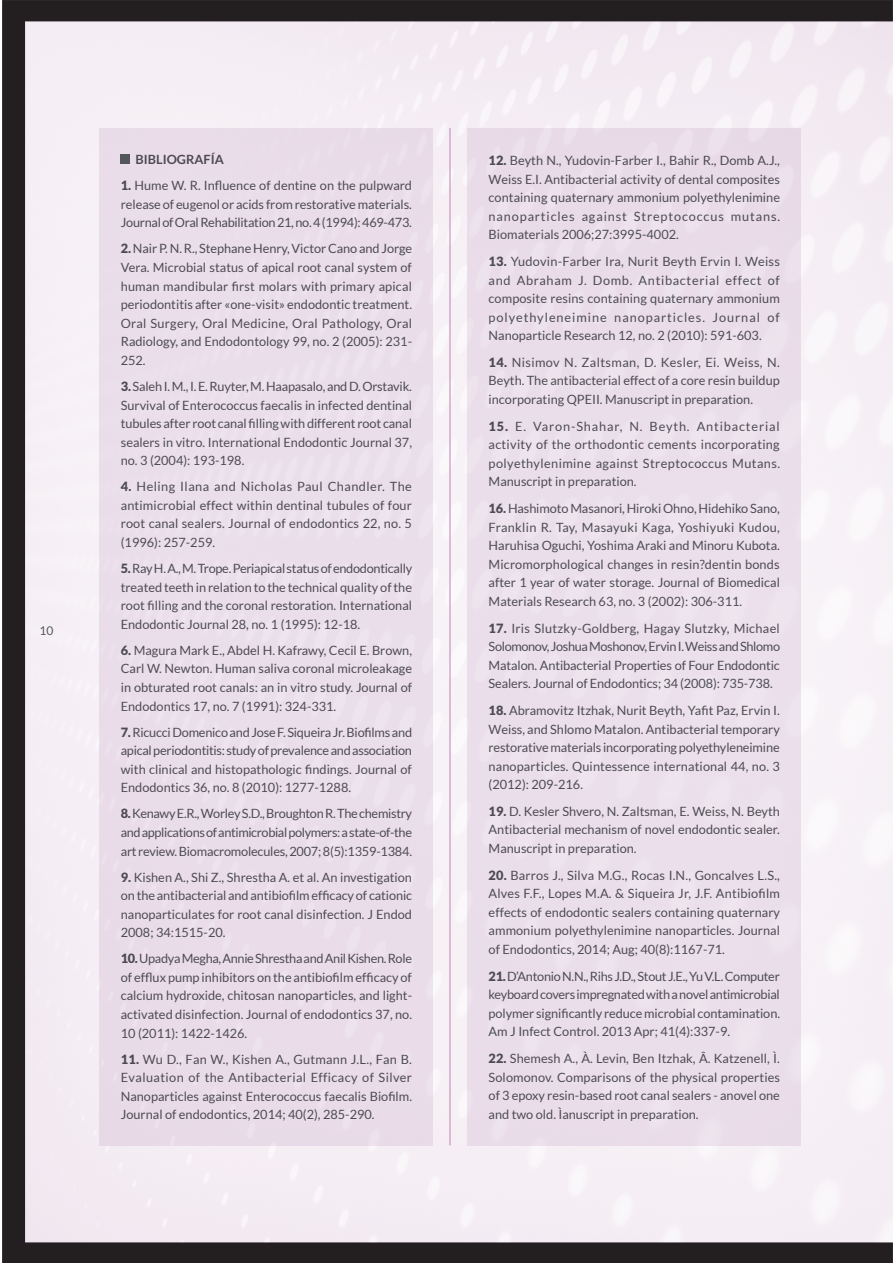
<style>
.page{position:relative;width:893px;height:1263px;background:#fff}
.page>*{position:absolute;margin:0;border:0;box-sizing:border-box;transform-origin:0 0}
.t1{font:12.75px/18.5px "Lato";color:#54575a;text-align:justify}
.t2{font:700 12.75px "Lato";color:#54575a}
.t3{font:12px "Lato";color:#54575a}
.s1{font-weight:900}
</style>
<div class="page">
<div style="left:2px;top:0;width:891px;height:1263px;background:#231f20"></div>
<div style="left:25px;top:21px;width:868px;height:1221px;background:#f5eff5"></div>
<hr style="left:450px;top:128px;width:1px;height:1017px;background:#bc86b3">
<div style="left:100px;top:128px;width:333px;height:1017px;background:#eadeea"></div>
<div style="left:467px;top:128px;width:334px;height:1017px;background:#eadeea"></div>
<div style="left:121px;top:155px;width:9px;height:9px;background:#54575a"></div>
<p class="t3" style="left:39px;top:624px;width:15px">10</p>
<p class="t2" style="left:136px;top:152px;width:90px">BIBLIOGRAFÍA</p>
<p class="t1" style="left:121px;top:176px;width:293px"><span class="s1">1.</span> Hume W. R. Influence of dentine on the pulpward release of eugenol or acids from restorative materials.<br>Journal of Oral Rehabilitation 21, no. 4 (1994): 469-473.</p>
<p class="t1" style="left:121px;top:239px;width:293px"><span class="s1">2.</span> Nair P. N. R., Stephane Henry, Victor Cano and Jorge Vera. Microbial status of apical root canal system of human mandibular first molars with primary apical periodontitis after «one-visit» endodontic treatment.<br>Oral Surgery, Oral Medicine, Oral Pathology, Oral Radiology, and Endodontology 99, no. 2 (2005): 231- 252.</p>
<p class="t1" style="left:121px;top:377px;width:293px"><span class="s1">3.</span> Saleh I. M., I. E. Ruyter, M. Haapasalo, and D. Orstavik.<br>Survival of Enterococcus faecalis in infected dentinal tubules after root canal filling with different root canal sealers in vitro. International Endodontic Journal 37, no. 3 (2004): 193-198.</p>
<p class="t1" style="left:121px;top:477px;width:293px"><span class="s1">4.</span> Heling Ilana and Nicholas Paul Chandler. The antimicrobial effect within dentinal tubules of four root canal sealers. Journal of endodontics 22, no. 5 (1996): 257-259.</p>
<p class="t1" style="left:121px;top:559px;width:293px"><span class="s1">5.</span> Ray H. A., M. Trope. Periapical status of endodontically treated teeth in relation to the technical quality of the root filling and the coronal restoration. International Endodontic Journal 28, no. 1 (1995): 12-18.</p>
<p class="t1" style="left:121px;top:641px;width:293px"><span class="s1">6.</span> Magura Mark E., Abdel H. Kafrawy, Cecil E. Brown, Carl W. Newton. Human saliva coronal microleakage in obturated root canals: an in vitro study. Journal of Endodontics 17, no. 7 (1991): 324-331.</p>
<p class="t1" style="left:121px;top:723px;width:293px"><span class="s1">7.</span> Ricucci Domenico and Jose F. Siqueira Jr. Biofilms and apical periodontitis: study of prevalence and association with clinical and histopathologic findings. Journal of Endodontics 36, no. 8 (2010): 1277-1288.</p>
<p class="t1" style="left:121px;top:804px;width:293px"><span class="s1">8.</span> Kenawy E.R., Worley S.D., Broughton R. The chemistry and applications of antimicrobial polymers: a state-of-the art review. Biomacromolecules, 2007; 8(5):1359-1384.</p>
<p class="t1" style="left:121px;top:867px;width:293px"><span class="s1">9.</span> Kishen A., Shi Z., Shrestha A. et al. An investigation on the antibacterial and antibiofilm efficacy of cationic nanoparticulates for root canal disinfection. J Endod 2008; 34:1515-20.</p>
<p class="t1" style="left:121px;top:949px;width:293px"><span class="s1">10.</span> Upadya Megha, Annie Shrestha and Anil Kishen. Role of efflux pump inhibitors on the antibiofilm efficacy of calcium hydroxide, chitosan nanoparticles, and light&shy;activated disinfection. Journal of endodontics 37, no.<br>10 (2011): 1422-1426.</p>
<p class="t1" style="left:121px;top:1050px;width:293px"><span class="s1">11.</span> Wu D., Fan W., Kishen A., Gutmann J.L., Fan B.<br>Evaluation of the Antibacterial Efficacy of Silver Nanoparticles against Enterococcus faecalis Biofilm.<br>Journal of endodontics, 2014; 40(2), 285-290.</p>
<p class="t1" style="left:489px;top:151px;width:293px"><span class="s1">12.</span> Beyth N., Yudovin-Farber I., Bahir R., Domb A.J., Weiss E.I. Antibacterial activity of dental composites containing quaternary ammonium polyethylenimine nanoparticles against Streptococcus mutans.<br>Biomaterials 2006;27:3995-4002.</p>
<p class="t1" style="left:489px;top:252px;width:293px"><span class="s1">13.</span> Yudovin-Farber Ira, Nurit Beyth Ervin I. Weiss and Abraham J. Domb. Antibacterial effect of composite resins containing quaternary ammonium polyethyleneimine nanoparticles. Journal of Nanoparticle Research 12, no. 2 (2010): 591-603.</p>
<p class="t1" style="left:489px;top:353px;width:293px"><span class="s1">14.</span> Nisimov N. Zaltsman, D. Kesler, Ei. Weiss, N.<br>Beyth. The antibacterial effect of a core resin buildup incorporating QPEII. Manuscript in preparation.</p>
<p class="t1" style="left:489px;top:417px;width:293px"><span class="s1">15.</span> E. Varon-Shahar, N. Beyth. Antibacterial activity of the orthodontic cements incorporating polyethylenimine against Streptococcus Mutans.<br>Manuscript in preparation.</p>
<p class="t1" style="left:489px;top:499px;width:293px"><span class="s1">16.</span> Hashimoto Masanori, Hiroki Ohno, Hidehiko Sano, Franklin R. Tay, Masayuki Kaga, Yoshiyuki Kudou, Haruhisa Oguchi, Yoshima Araki and Minoru Kubota.<br>Micromorphological changes in resin?dentin bonds after 1 year of water storage. Journal of Biomedical Materials Research 63, no. 3 (2002): 306-311.</p>
<p class="t1" style="left:489px;top:619px;width:293px"><span class="s1">17.</span> Iris Slutzky-Goldberg, Hagay Slutzky, Michael Solomonov, Joshua Moshonov, Ervin I. Weiss and Shlomo Matalon. Antibacterial Properties of Four Endodontic Sealers. Journal of Endodontics; 34 (2008): 735-738.</p>
<p class="t1" style="left:489px;top:701px;width:293px"><span class="s1">18.</span> Abramovitz Itzhak, Nurit Beyth, Yafit Paz, Ervin I.<br>Weiss, and Shlomo Matalon. Antibacterial temporary restorative materials incorporating polyethyleneimine nanoparticles. Quintessence international 44, no. 3 (2012): 209-216.</p>
<p class="t1" style="left:489px;top:802px;width:293px"><span class="s1">19.</span> D. Kesler Shvero, N. Zaltsman, E. Weiss, N. Beyth Antibacterial mechanism of novel endodontic sealer.<br>Manuscript in preparation.</p>
<p class="t1" style="left:489px;top:866px;width:293px"><span class="s1">20.</span> Barros J., Silva M.G., Rocas I.N., Goncalves L.S., Alves F.F., Lopes M.A. &amp; Siqueira Jr, J.F. Antibiofilm effects of endodontic sealers containing quaternary ammonium polyethylenimine nanoparticles. Journal of Endodontics, 2014; Aug; 40(8):1167-71.</p>
<p class="t1" style="left:489px;top:967px;width:293px"><span class="s1">21.</span> D’Antonio N.N., Rihs J.D., Stout J.E., Yu V.L. Computer keyboard covers impregnated with a novel antimicrobial polymer significantly reduce microbial contamination.<br>Am J Infect Control. 2013 Apr; 41(4):337-9.</p>
<p class="t1" style="left:489px;top:1049px;width:293px"><span class="s1">22.</span> Shemesh A., À. Levin, Ben Itzhak, Â. Katzenell, Ì.<br>Solomonov. Comparisons of the physical properties of 3 epoxy resin-based root canal sealers - anovel one and two old. Ìanuscript in preparation.</p>
</div>
